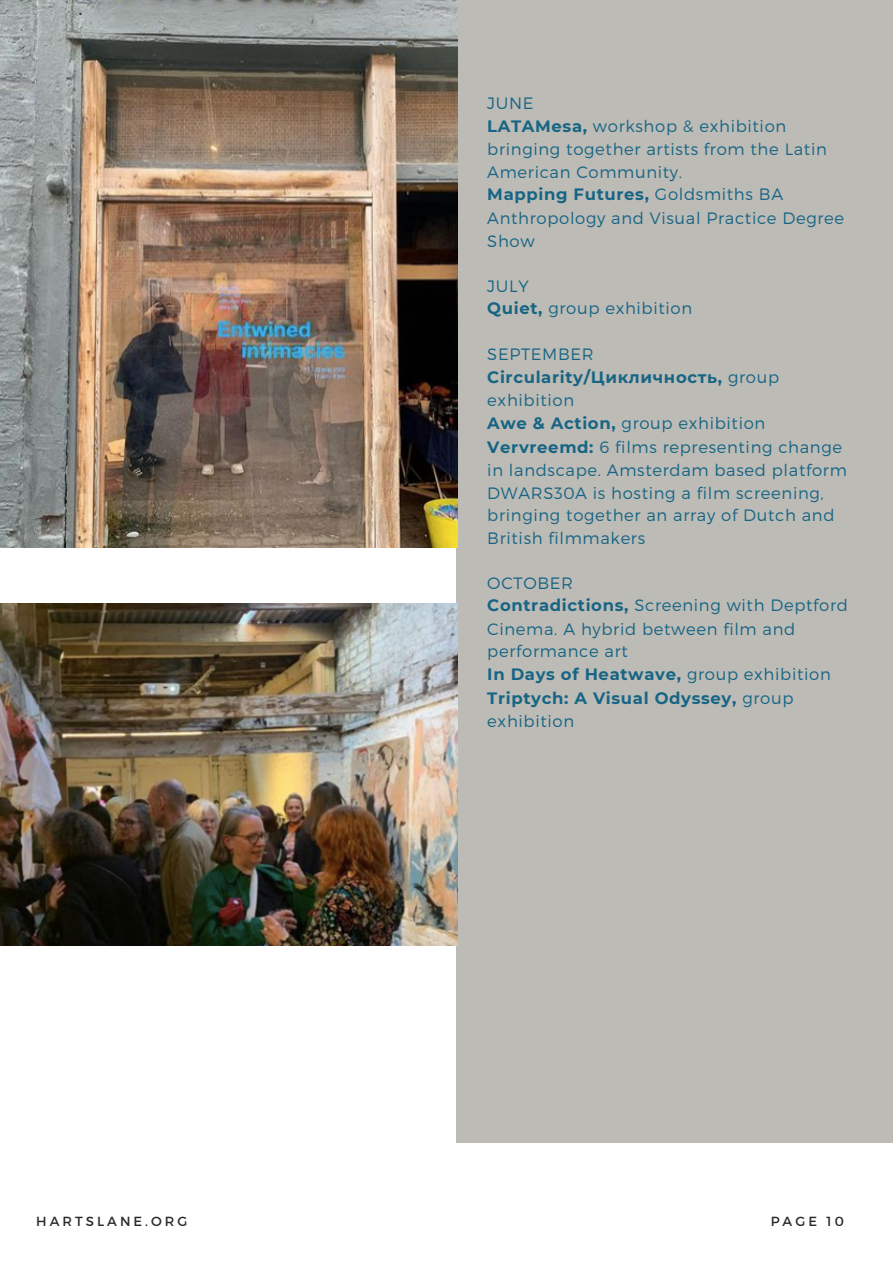
<style>
.page{position:relative;width:893px;height:1264px;background:#fff}
.page>*{position:absolute;margin:0;border:0;box-sizing:border-box;transform-origin:0 0}
.t1{font:300 16.5px/23.1px "Montserrat";letter-spacing:.04em;color:#176585}
.t2{font:700 16.5px/23.7px "Montserrat";letter-spacing:.04em;color:#176585}
.t3{font:13.2px "Montserrat";letter-spacing:.23em;color:#2a2a2a}
.s1{font-weight:700}
.s2{font-weight:300}
</style>
<div class="page">
<div style="left:457px;top:0;width:435px;height:1142px;background:#bdbbb5"></div>
<img style="left:0;top:0;width:457px;height:547px">
<img style="left:0;top:604px;width:457px;height:342px">
<p class="t1" style="left:487px;top:91px;width:48px">JUNE</p>
<p class="t1" style="left:487px;top:113px;width:341px"><span class="s1">LATAMesa,</span> workshop &amp; exhibition bringing together artists from the Latin<br>American Community.</p>
<p class="t1" style="left:487px;top:182px;width:358px"><span class="s1">Mapping Futures,</span> Goldsmiths BA<br>Anthropology and Visual Practice Degree<br>Show</p>
<p class="t1" style="left:487px;top:273px;width:43px">JULY</p>
<p class="t1" style="left:487px;top:296px;width:206px"><span class="s1">Quiet,</span> group exhibition</p>
<p class="t1" style="left:487px;top:342px;width:108px">SEPTEMBER</p>
<p class="t2" style="left:487px;top:365px;width:293px">Circularity/Цикличность, <span class="s2">group exhibition</span></p>
<p class="t1" style="left:487px;top:410px;width:279px"><span class="s1">Awe &amp; Action,</span> group exhibition</p>
<p class="t1" style="left:487px;top:434px;width:361px"><span class="s1">Vervreemd:</span> 6 films representing change in landscape. Amsterdam based platform DWARS30A is hosting a film screening, bringing together an array of Dutch and British filmmakers</p>
<p class="t1" style="left:487px;top:570px;width:87px">OCTOBER</p>
<p class="t1" style="left:487px;top:593px;width:362px"><span class="s1">Contradictions,</span> Screening with Deptford<br>Cinema. A hybrid between film and performance art</p>
<p class="t2" style="left:487px;top:662px;width:345px">In Days of Heatwave, <span class="s2">group exhibition</span></p>
<p class="t2" style="left:487px;top:685px;width:307px">Triptych: A Visual Odyssey, <span class="s2">group exhibition</span></p>
<p class="t3" style="left:36px;top:1212px;width:153px">HARTSLANE.ORG</p>
<p class="t3" style="left:770px;top:1212px;width:75px">PAGE 10</p>
</div>
